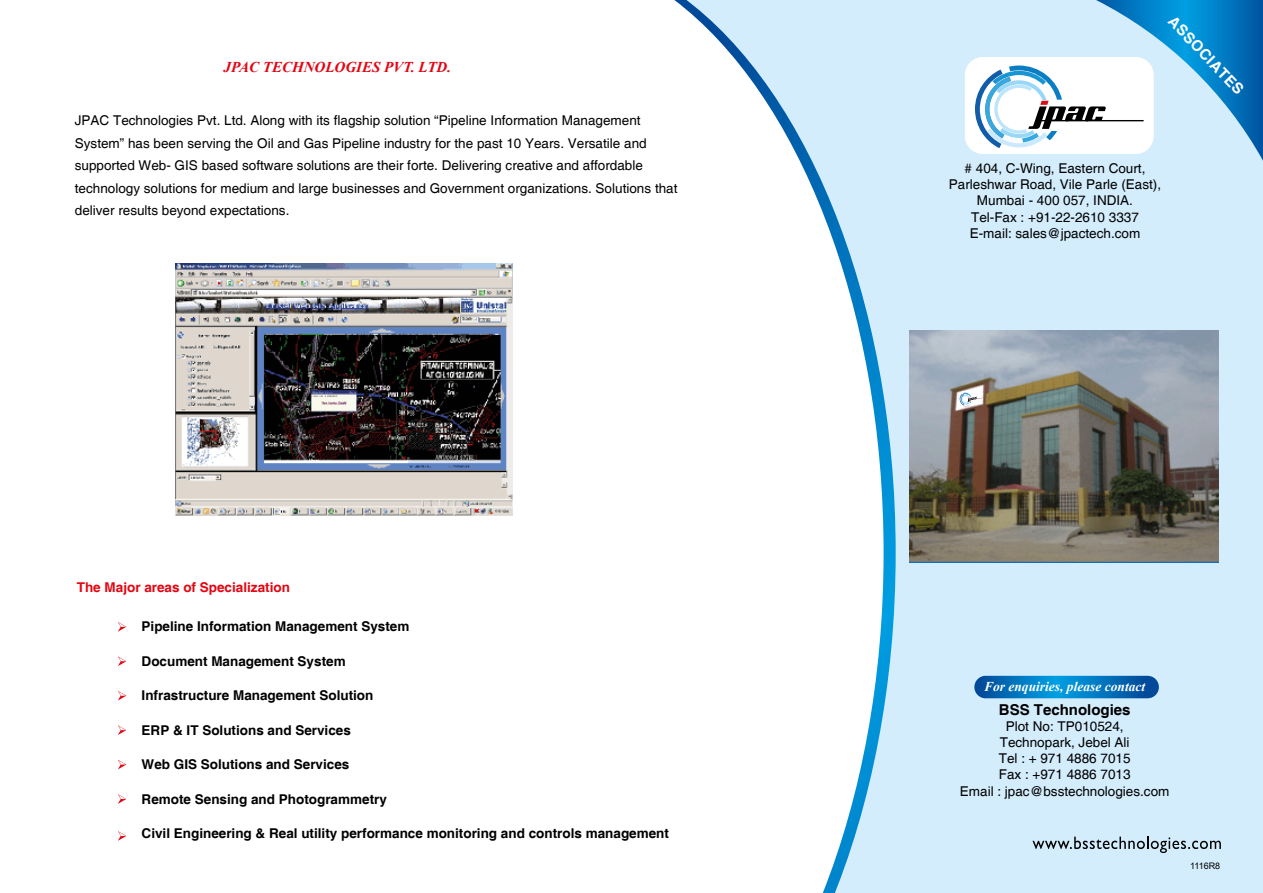
<style>
.page{position:relative;width:1263px;height:893px;background:#fff}
.page>*{position:absolute;margin:0;border:0;box-sizing:border-box;transform-origin:0 0}
.t1{font:italic 700 15px "Times New Roman";color:#e30613}
.t2{font:700 15px "Helvetica";color:#000}
.t3{font:700 15px "Helvetica";color:#fff}
.t4{font:13.5px/16.2px "Helvetica";color:#000;text-align:center}
.t5{font:700 13.5px "Helvetica";color:#000}
.t6{font:700 13.5px "Helvetica";color:#e30613}
.t7{font:italic 700 13.5px "Times New Roman";color:#fff}
.t8{font:9px "Arial";color:#000}
</style>
<div class="page">
<svg style="left:674px;top:0;width:589px;height:893px;fill:#d4edfc"></svg>
<svg style="left:118px;top:622px;width:8px;height:10px"></svg>
<svg style="left:118px;top:656px;width:8px;height:10px"></svg>
<svg style="left:118px;top:691px;width:8px;height:10px"></svg>
<svg style="left:118px;top:725px;width:8px;height:10px"></svg>
<svg style="left:118px;top:760px;width:8px;height:9px"></svg>
<svg style="left:118px;top:794px;width:8px;height:10px"></svg>
<svg style="left:118px;top:831px;width:8px;height:10px"></svg>
<img style="left:175px;top:263px;width:337px;height:253px">
<svg style="left:1032px;top:837px;width:189px;height:16px;background:#a6bac6"></svg>
<div style="left:965px;top:57px;width:189px;height:97px;background:#fff;border-radius:18px"></div>
<img style="left:909px;top:330px;width:309px;height:233px">
<svg style="left:958px;top:387px;width:24px;height:21px"></svg>
<svg style="left:974px;top:676px;width:185px;height:22px;background:#0073bc"></svg>
<svg style="left:975px;top:0;width:288px;height:161px"></svg>
<p class="t1" style="left:224px;top:57px;width:229px">JPAC TECHNOLOGIES PVT. LTD.</p>
<p class="t4" style="left:75px;top:110px;width:604px;line-height:22.5px;text-align:left">JPAC Technologies Pvt. Ltd. Along with its flagship solution “Pipeline Information Management System” has been serving the Oil and Gas Pipeline industry for the past 10 Years. Versatile and supported Web- GIS based software solutions are their forte. Delivering creative and affordable technology solutions for medium and large businesses and Government organizations. Solutions that deliver results beyond expectations.</p>
<p class="t6" style="left:77px;top:579px;width:215px">The Major areas of Specialization</p>
<p class="t5" style="left:142px;top:618px;width:269px">Pipeline Information Management System</p>
<p class="t5" style="left:142px;top:653px;width:206px">Document Management System</p>
<p class="t5" style="left:142px;top:687px;width:233px">Infrastructure Management Solution</p>
<p class="t5" style="left:142px;top:722px;width:211px">ERP &amp; IT Solutions and Services</p>
<p class="t5" style="left:142px;top:756px;width:209px">Web GIS Solutions and Services</p>
<p class="t5" style="left:142px;top:791px;width:247px">Remote Sensing and Photogrammetry</p>
<p class="t5" style="left:142px;top:825px;width:529px">Civil Engineering &amp; Real utility performance monitoring and controls management</p>
<p class="t3" style="left:1177px;top:12px;width:103px;rotate:46deg">ASSOCIATES</p>
<p class="t4" style="left:949px;top:161px;width:214px"># 404, C-Wing, Eastern Court,<br>Parleshwar Road, Vile Parle (East),<br>Mumbai - 400 057, INDIA.<br>Tel-Fax : +91-22-2610 3337<br>E-mail: sales@jpactech.com</p>
<p class="t7" style="left:984px;top:677px;width:163px">For enquiries, please contact</p>
<p class="t2" style="left:999px;top:700px;width:133px">BSS Technologies</p>
<p class="t4" style="left:960px;top:718px;width:211px">Plot No: TP010524,<br>Technopark, Jebel Ali<br>Tel : + 971 4886 7015<br>Fax : +971 4886 7013<br>Email : jpac@bsstechnologies.com</p>
<p class="t8" style="left:1190px;top:861px;width:32px">1116R8</p>
</div>
